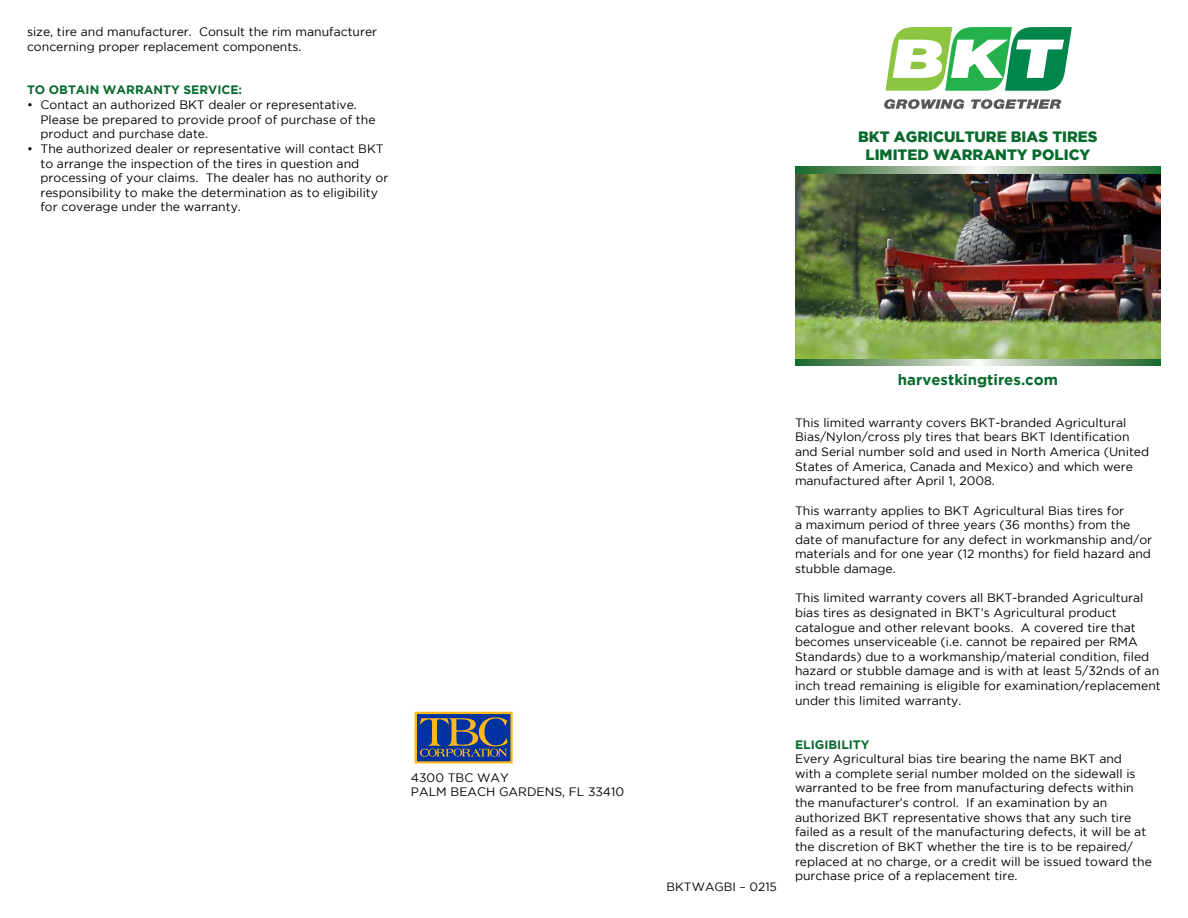
<style>
.page{position:relative;width:1188px;height:918px;background:#fff}
.page>*{position:absolute;margin:0;border:0;box-sizing:border-box;transform-origin:0 0}
.t1{font:900 15px/18px "Gotham";color:#096a2e;text-align:center}
.t2{font:700 15px "Gotham";color:#096a2e}
.t3{font:12.15px/14.7px "Gotham";color:#000}
.t4{font:700 12.15px "Gotham";color:#096a2e}
.t5{font:12px "Gotham";color:#000}
</style>
<div class="page">
<svg style="left:886px;top:27px;width:186px;height:64px"></svg>
<svg style="left:884px;top:99px;width:80px;height:10px"></svg>
<svg style="left:971px;top:99px;width:90px;height:10px"></svg>
<img style="left:795px;top:173px;width:366px;height:186px">
<svg style="left:795px;top:167px;width:366px;height:6px;background:#84a885"></svg>
<svg style="left:795px;top:359px;width:366px;height:6px;background:#84a885"></svg>
<div style="left:415px;top:712px;width:98px;height:51px;background:linear-gradient(to bottom,#ffb819,#ffb819)"></div>
<div style="left:417px;top:714px;width:93px;height:47px;background:#0032a0"></div>
<svg style="left:420px;top:717px;width:88px;height:40px"></svg>
<p class="t3" style="left:27px;top:24px;width:352px">size, tire and manufacturer. Consult the rim manufacturer concerning proper replacement components.</p>
<p class="t4" style="left:27px;top:83px;width:217px">TO OBTAIN WARRANTY SERVICE:</p>
<p class="t3" style="left:41px;top:97px;width:337px;text-indent:-14px">• Contact an authorized BKT dealer or representative.<br>Please be prepared to provide proof of purchase of the product and purchase date.</p>
<p class="t3" style="left:41px;top:141px;width:349px;text-indent:-14px">• The authorized dealer or representative will contact BKT to arrange the inspection of the tires in question and processing of your claims. The dealer has no authority or responsibility to make the determination as to eligibility for coverage under the warranty.</p>
<p class="t1" style="left:858px;top:127px;width:241px">BKT AGRICULTURE BIAS TIRES<br>LIMITED WARRANTY POLICY</p>
<p class="t3" style="left:411px;top:770px;width:215px">4300 TBC WAY<br>PALM BEACH GARDENS, FL 33410</p>
<p class="t5" style="left:667px;top:880px;width:112px">BKTWAGBI – 0215</p>
<p class="t2" style="left:898px;top:371px;width:162px">harvestkingtires.com</p>
<p class="t3" style="left:795px;top:415px;width:356px">This limited warranty covers BKT-branded Agricultural Bias/Nylon/cross ply tires that bears BKT Identification and Serial number sold and used in North America (United States of America, Canada and Mexico) and which were manufactured after April 1, 2008.</p>
<p class="t3" style="left:795px;top:503px;width:359px">This warranty applies to BKT Agricultural Bias tires for<br>a maximum period of three years (36 months) from the date of manufacture for any defect in workmanship and/or materials and for one year (12 months) for field hazard and stubble damage.</p>
<p class="t3" style="left:795px;top:591px;width:367px">This limited warranty covers all BKT-branded Agricultural bias tires as designated in BKT’s Agricultural product catalogue and other relevant books. A covered tire that becomes unserviceable (i.e. cannot be repaired per RMA Standards) due to a workmanship/material condition, filed hazard or stubble damage and is with at least 5/32nds of an inch tread remaining is eligible for examination/replacement under this limited warranty.</p>
<p class="t4" style="left:795px;top:737px;width:76px">ELIGIBILITY</p>
<p class="t3" style="left:795px;top:751px;width:358px">Every Agricultural bias tire bearing the name BKT and<br>with a complete serial number molded on the sidewall is warranted to be free from manufacturing defects within the manufacturer’s control. If an examination by an authorized BKT representative shows that any such tire failed as a result of the manufacturing defects, it will be at the discretion of BKT whether the tire is to be repaired/ replaced at no charge, or a credit will be issued toward the purchase price of a replacement tire.</p>
</div>
